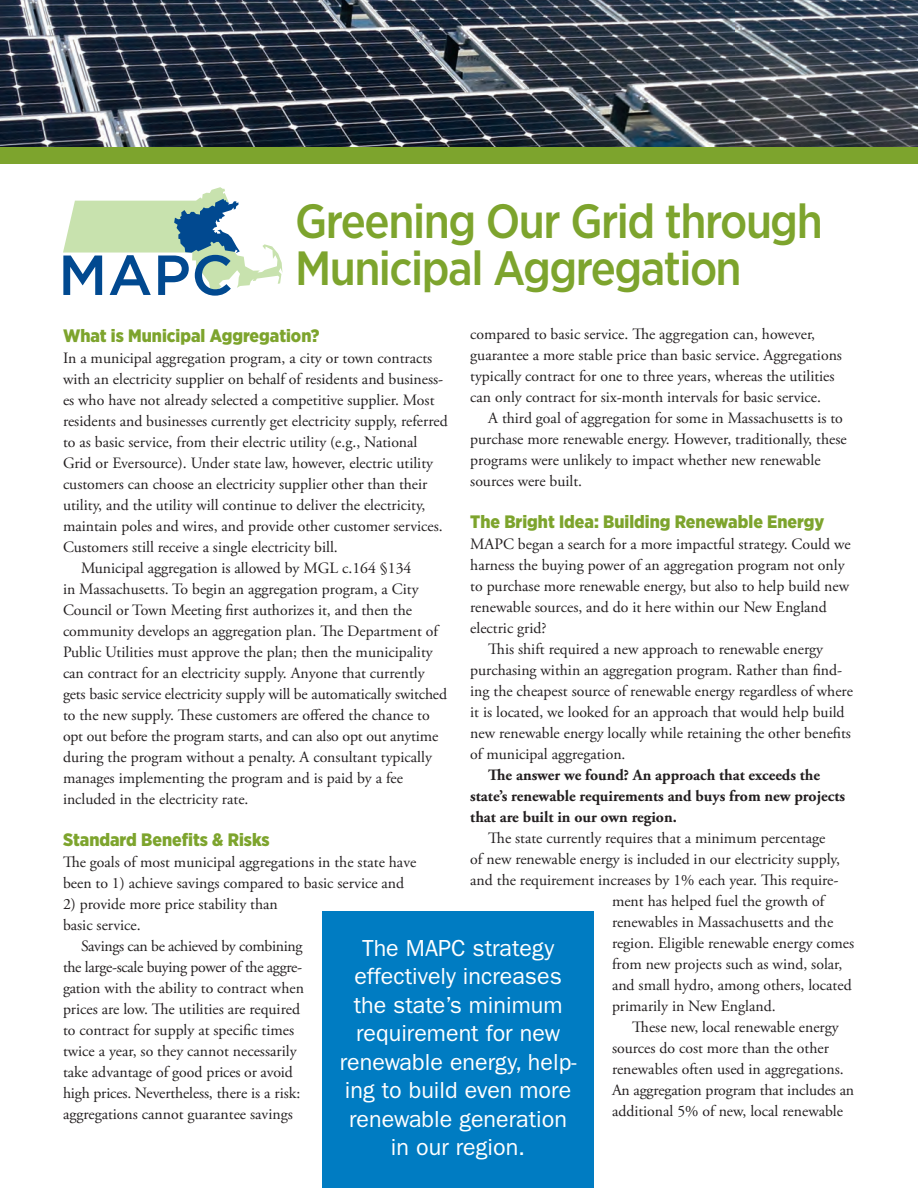
<style>
.page{position:relative;width:918px;height:1188px;background:#fff}
.page>*{position:absolute;margin:0;border:0;box-sizing:border-box;transform-origin:0 0}
.t1{font:500 48px/46.5px "Gotham Narrow";letter-spacing:-.03em;color:#7da42d}
.t2{font:23.25px/28.5px "ITC Franklin Gothic Std";color:#fff;text-align:center}
.t3{font:900 18px "Gotham Narrow";color:#7da42d}
.t4{font:15.75px/21px "Adobe Garamond Pro";color:#231f20}
.t5{font:700 15.75px/21px "Adobe Garamond Pro";color:#231f20}
</style>
<div class="page">
<div style="left:322px;top:911px;width:272px;height:277px;background:#007cc2"></div>
<svg style="left:63px;top:187px;width:219px;height:109px"></svg>
<img style="left:0;top:0;width:918px;height:148px">
<div style="left:0;top:148px;width:918px;height:16px;background:#7da42d"></div>
<h1 class="t1" style="left:295px;top:198px;width:529px">Greening Our Grid through<br>Municipal Aggregation</h1>
<p class="t4" style="left:470px;top:324px;width:373px">compared to basic service. The aggregation can, however, guarantee a more stable price than basic service. Aggregations typically contract for one to three years, whereas the utilities can only contract for six-month intervals for basic service.</p>
<p class="t4" style="left:470px;top:408px;width:378px;text-indent:18px">A third goal of aggregation for some in Massachusetts is to purchase more renewable energy. However, traditionally, these programs were unlikely to impact whether new renewable sources were built.</p>
<p class="t3" style="left:470px;top:510px;width:356px">The Bright Idea: Building Renewable Energy</p>
<p class="t4" style="left:470px;top:534px;width:382px">MAPC began a search for a more impactful strategy. Could we</p>
<p class="t4" style="left:470px;top:555px;width:376px">harness the buying power of an aggregation program not only</p>
<p class="t4" style="left:470px;top:576px;width:381px">to purchase more renewable energy, but also to help build new</p>
<p class="t4" style="left:470px;top:597px;width:358px">renewable sources, and do it here within our New England</p>
<p class="t4" style="left:470px;top:618px;width:78px">electric grid?</p>
<p class="t4" style="left:488px;top:639px;width:336px">This shift required a new approach to renewable energy</p>
<p class="t4" style="left:470px;top:660px;width:373px">purchasing within an aggregation program. Rather than find-</p>
<p class="t4" style="left:470px;top:681px;width:384px">ing the cheapest source of renewable energy regardless of where</p>
<p class="t4" style="left:470px;top:702px;width:376px">it is located, we looked for an approach that would help build</p>
<p class="t4" style="left:470px;top:723px;width:382px">new renewable energy locally while retaining the other benefits</p>
<p class="t4" style="left:470px;top:744px;width:157px">of municipal aggregation.</p>
<p class="t5" style="left:470px;top:765px;width:376px;text-indent:18px">The answer we found? An approach that exceeds the state’s renewable requirements and buys from new projects that are built in our own region.</p>
<p class="t4" style="left:488px;top:828px;width:339px">The state currently requires that a minimum percentage</p>
<p class="t4" style="left:470px;top:849px;width:371px">of new renewable energy is included in our electricity supply,</p>
<p class="t4" style="left:470px;top:870px;width:370px">and the requirement increases by 1% each year. This require-</p>
<p class="t4" style="left:612px;top:891px;width:214px">ment has helped fuel the growth of</p>
<p class="t4" style="left:612px;top:912px;width:223px">renewables in Massachusetts and the</p>
<p class="t4" style="left:612px;top:933px;width:244px">region. Eligible renewable energy comes</p>
<p class="t4" style="left:612px;top:954px;width:232px">from new projects such as wind, solar,</p>
<p class="t4" style="left:612px;top:975px;width:241px">and small hydro, among others, located</p>
<p class="t4" style="left:612px;top:996px;width:165px">primarily in New England.</p>
<p class="t4" style="left:632px;top:1017px;width:208px">These new, local renewable energy</p>
<p class="t4" style="left:612px;top:1038px;width:218px">sources do cost more than the other</p>
<p class="t4" style="left:612px;top:1059px;width:233px">renewables often used in aggregations.</p>
<p class="t4" style="left:612px;top:1080px;width:244px">An aggregation program that includes an</p>
<p class="t4" style="left:612px;top:1101px;width:233px">additional 5% of new, local renewable</p>
<p class="t3" style="left:63px;top:324px;width:258px">What is Municipal Aggregation?</p>
<p class="t4" style="left:63px;top:348px;width:371px">In a municipal aggregation program, a city or town contracts</p>
<p class="t4" style="left:63px;top:369px;width:382px">with an electricity supplier on behalf of residents and business-</p>
<p class="t4" style="left:63px;top:390px;width:373px">es who have not already selected a competitive supplier. Most</p>
<p class="t4" style="left:63px;top:411px;width:386px">residents and businesses currently get electricity supply, referred</p>
<p class="t4" style="left:63px;top:432px;width:356px">to as basic service, from their electric utility (e.g., National</p>
<p class="t4" style="left:63px;top:453px;width:372px">Grid or Eversource). Under state law, however, electric utility</p>
<p class="t4" style="left:63px;top:474px;width:366px">customers can choose an electricity supplier other than their</p>
<p class="t4" style="left:63px;top:495px;width:364px">utility, and the utility will continue to deliver the electricity,</p>
<p class="t4" style="left:63px;top:516px;width:381px">maintain poles and wires, and provide other customer services.</p>
<p class="t4" style="left:63px;top:537px;width:276px">Customers still receive a single electricity bill.</p>
<p class="t4" style="left:81px;top:558px;width:332px">Municipal aggregation is allowed by MGL c.164 §134</p>
<p class="t4" style="left:63px;top:579px;width:357px">in Massachusetts. To begin an aggregation program, a City</p>
<p class="t4" style="left:63px;top:600px;width:351px">Council or Town Meeting first authorizes it, and then the</p>
<p class="t4" style="left:63px;top:621px;width:377px">community develops an aggregation plan. The Department of</p>
<p class="t4" style="left:63px;top:642px;width:371px">Public Utilities must approve the plan; then the municipality</p>
<p class="t4" style="left:63px;top:663px;width:363px">can contract for an electricity supply. Anyone that currently</p>
<p class="t4" style="left:63px;top:684px;width:386px">gets basic service electricity supply will be automatically switched</p>
<p class="t4" style="left:63px;top:705px;width:368px">to the new supply. These customers are offered the chance to</p>
<p class="t4" style="left:63px;top:726px;width:377px">opt out before the program starts, and can also opt out anytime</p>
<p class="t4" style="left:63px;top:747px;width:370px">during the program without a penalty. A consultant typically</p>
<p class="t4" style="left:63px;top:768px;width:342px">manages implementing the program and is paid by a fee</p>
<p class="t4" style="left:63px;top:789px;width:187px">included in the electricity rate.</p>
<p class="t3" style="left:63px;top:828px;width:208px">Standard Benefits &amp; Risks</p>
<p class="t4" style="left:63px;top:852px;width:355px">The goals of most municipal aggregations in the state have been to 1) achieve savings compared to basic service and</p>
<p class="t4" style="left:63px;top:894px;width:216px">2) provide more price stability than basic service.</p>
<p class="t4" style="left:63px;top:936px;width:243px;text-indent:18px">Savings can be achieved by combining the large-scale buying power of the aggre&shy;gation with the ability to contract when prices are low. The utilities are required to contract for supply at specific times twice a year, so they cannot necessarily take advantage of good prices or avoid high prices. Nevertheless, there is a risk: aggregations cannot guarantee savings</p>
<h2 class="t2" style="left:340px;top:934px;width:238px">The MAPC strategy effectively increases the state’s minimum requirement for new renewable energy, help&shy;ing to build even more renewable generation in our region.</h2>
</div>
